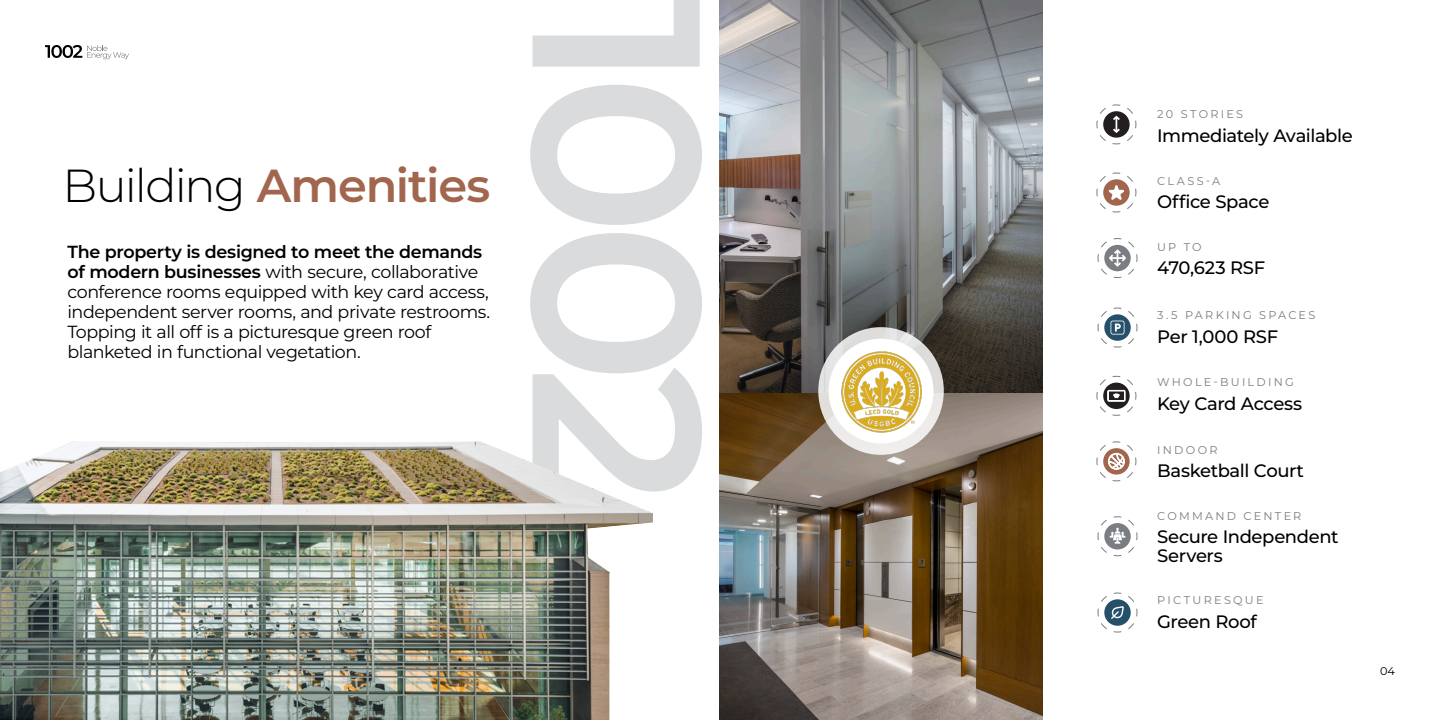
<style>
.page{position:relative;width:1440px;height:720px;background:#fff}
.page>*{position:absolute;margin:0;border:0;box-sizing:border-box;transform-origin:0 0}
.t1{font:600 46.25px "Montserrat";letter-spacing:-.025em;color:#a1664d}
.t2{font:500 18px/18.8px "Montserrat";letter-spacing:-.02em;color:#000}
.t3{font:17.5px/20px "Montserrat";letter-spacing:-.025em;color:#000}
.t4{font:11.25px "Montserrat";letter-spacing:.2em;color:#7a7d82}
.t5{font:11.25px "Montserrat";color:#000}
.s1{font-weight:300;color:#000}
.s2{font-weight:600}
</style>
<div class="page">
<svg style="left:533px;top:0;width:167px;height:67px"></svg>
<svg style="left:530px;top:85px;width:172px;height:140px"></svg>
<svg style="left:530px;top:233px;width:172px;height:259px"></svg>
<img style="left:720px;top:0;width:322px;height:720px">
<svg style="left:1097px;top:442px;width:39px;height:39px"></svg>
<svg style="left:1097px;top:376px;width:39px;height:40px"></svg>
<svg style="left:45px;top:45px;width:84px;height:14px"></svg>
<img style="left:0;top:442px;width:653px;height:278px">
<svg style="left:1098px;top:517px;width:39px;height:39px"></svg>
<svg style="left:1098px;top:593px;width:39px;height:39px"></svg>
<svg style="left:818px;top:327px;width:126px;height:128px;background:#e3e1df"></svg>
<div style="left:829px;top:339px;width:104px;height:105px;background:#fff;border-radius:50%"></div>
<img style="left:835px;top:343px;width:92px;height:92px">
<svg style="left:1097px;top:105px;width:39px;height:39px"></svg>
<svg style="left:1098px;top:238px;width:39px;height:40px"></svg>
<svg style="left:1098px;top:308px;width:39px;height:39px"></svg>
<svg style="left:1097px;top:173px;width:39px;height:39px"></svg>
<p class="t1" style="left:62px;top:153px;width:429px"><span class="s1">Building</span> Amenities</p>
<p class="t3" style="left:68px;top:242px;width:424px"><span class="s2">The property is designed to meet the demands of modern businesses</span> with secure, collaborative conference rooms equipped with key card access, independent server rooms, and private restrooms.<br>Topping it all off is a picturesque green roof blanketed in functional vegetation.</p>
<p class="t4" style="left:1157px;top:106px;width:87px">20 STORIES</p>
<p class="t2" style="left:1157px;top:125px;width:197px">Immediately Available</p>
<p class="t4" style="left:1157px;top:173px;width:65px">CLASS-A</p>
<p class="t2" style="left:1157px;top:191px;width:114px">Office Space</p>
<p class="t4" style="left:1157px;top:240px;width:46px">UP TO</p>
<p class="t2" style="left:1157px;top:258px;width:110px">470,623 RSF</p>
<p class="t4" style="left:1157px;top:307px;width:160px">3.5 PARKING SPACES</p>
<p class="t2" style="left:1157px;top:326px;width:123px">Per 1,000 RSF</p>
<p class="t4" style="left:1157px;top:375px;width:138px">WHOLE-BUILDING</p>
<p class="t2" style="left:1157px;top:394px;width:146px">Key Card Access</p>
<p class="t4" style="left:1157px;top:442px;width:62px">INDOOR</p>
<p class="t2" style="left:1157px;top:460px;width:148px">Basketball Court</p>
<p class="t4" style="left:1157px;top:508px;width:146px">COMMAND CENTER</p>
<p class="t2" style="left:1157px;top:527px;width:183px">Secure Independent<br>Servers</p>
<p class="t4" style="left:1157px;top:592px;width:108px">PICTURESQUE</p>
<p class="t2" style="left:1157px;top:611px;width:101px">Green Roof</p>
<p class="t5" style="left:1380px;top:663px;width:16px">04</p>
</div>
